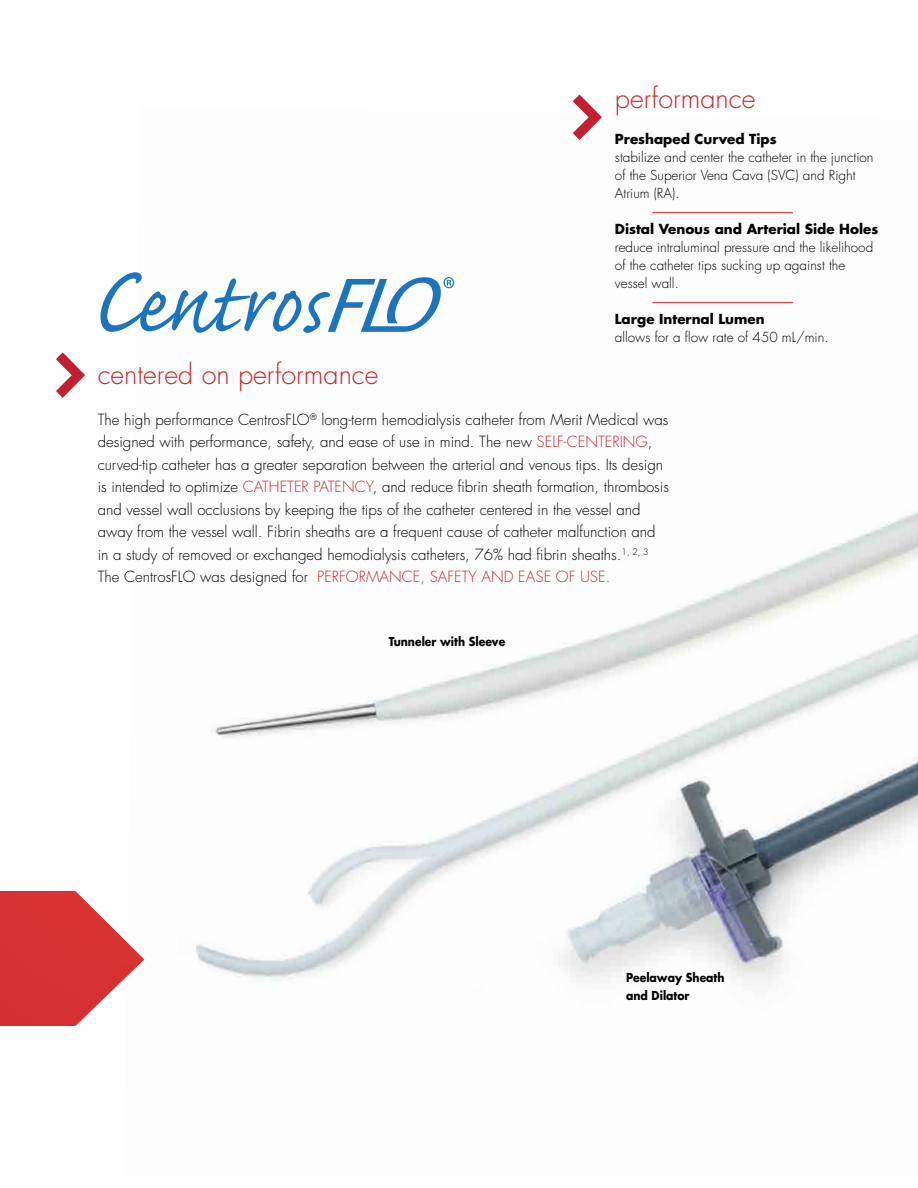
<style>
.page{position:relative;width:918px;height:1188px;background:#fff}
.page>*{position:absolute;margin:0;border:0;box-sizing:border-box;transform-origin:0 0}
.t1{font:300 27px "Futura";color:#c9252c}
.t2{font:300 15px/22.5px "Futura";color:#000}
.t3{font:300 13.5px/18px "Futura";color:#000}
.t4{font:700 13.5px "Futura";color:#000}
.t5{font:700 12px/18px "Futura";color:#000;scale:.9 1}
.s1{color:#c9252c}
</style>
<div class="page">
<img style="left:144px;top:133px;width:774px;height:852px">
<svg style="left:0;top:891px;width:144px;height:135px"></svg>
<svg style="left:56px;top:352px;width:29px;height:46px"></svg>
<svg style="left:100px;top:272px;width:354px;height:61px"></svg>
<hr style="left:652px;top:212px;width:141px;height:1px;background:#c9252c">
<hr style="left:652px;top:302px;width:141px;height:1px;background:#c9252c">
<svg style="left:573px;top:94px;width:29px;height:46px"></svg>
<h1 class="t1" style="left:615px;top:81px;width:142px">performance</h1>
<p class="t4" style="left:615px;top:130px;width:163px">Preshaped Curved Tips</p>
<p class="t3" style="left:615px;top:149px;width:260px">stabilize and center the catheter in the junction of the Superior Vena Cava (SVC) and Right<br>Atrium (RA).</p>
<p class="t4" style="left:615px;top:220px;width:265px">Distal Venous and Arterial Side Holes</p>
<p class="t3" style="left:615px;top:239px;width:260px">reduce intraluminal pressure and the likelihood of the catheter tips sucking up against the vessel wall.</p>
<p class="t4" style="left:615px;top:310px;width:151px">Large Internal Lumen</p>
<p class="t3" style="left:615px;top:329px;width:215px">allows for a flow rate of 450 mL/min.</p>
<h1 class="t1" style="left:98px;top:357px;width:282px">centered on performance</h1>
<p class="t2" style="left:98px;top:408px;width:573px">The high performance CentrosFLO<sup>®</sup> long-term hemodialysis catheter from Merit Medical was designed with performance, safety, and ease of use in mind. The new <span class="s1">SELF-CENTERING</span>, curved-tip catheter has a greater separation between the arterial and venous tips. Its design is intended to optimize <span class="s1">CATHETER PATENCY</span>, and reduce fibrin sheath formation, thrombosis and vessel wall occlusions by keeping the tips of the catheter centered in the vessel and away from the vessel wall. Fibrin sheaths are a frequent cause of catheter malfunction and in a study of removed or exchanged hemodialysis catheters, 76% had fibrin sheaths.<sup>1,</sup> <sup>2,</sup> <sup>3<br></sup>The CentrosFLO was designed for <span class="s1">PERFORMANCE, SAFETY AND EASE OF USE.</span></p>
<p class="t5" style="left:389px;top:632px;width:131px">Tunneler with Sleeve</p>
<p class="t5" style="left:626px;top:968px;width:111px">Peelaway Sheath and Dilator</p>
</div>
